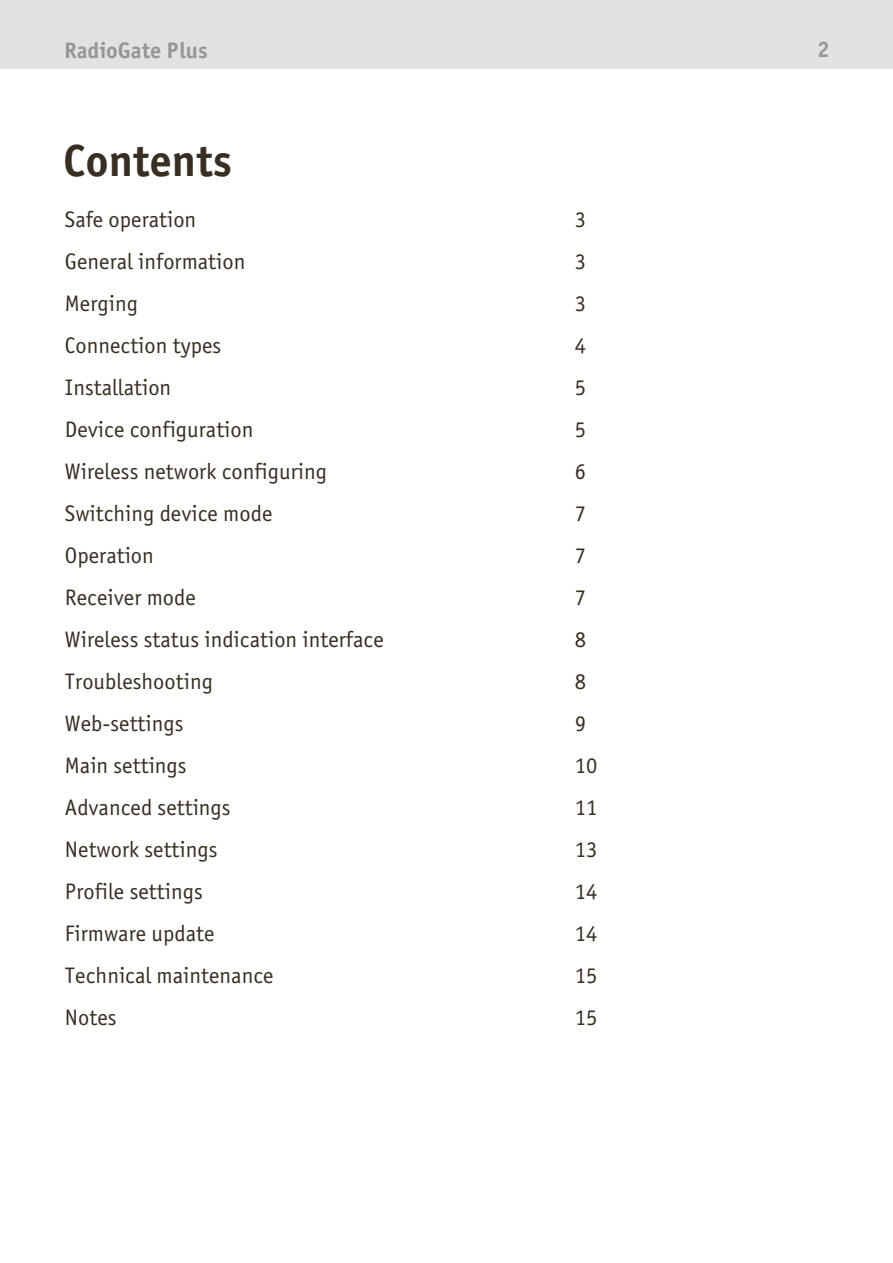
<style>
.page{position:relative;width:893px;height:1263px;background:#fff}
.page>*{position:absolute;margin:0;border:0;box-sizing:border-box;transform-origin:0 0}
.t1{font:700 45px "Officina Sans C";color:#382f22}
.t2{font:22.5px/42px "Officina Sans C";color:#382f22}
.t3{font:700 22.5px "Officina Sans C";color:#979695}
</style>
<div class="page">
<div style="left:0;top:0;width:893px;height:68px;background:#e3e2e3"></div>
<p class="t3" style="left:64px;top:38px;width:145px">RadioGate Plus</p>
<p class="t3" style="left:817px;top:37px;width:14px">2</p>
<h1 class="t1" style="left:63px;top:136px;width:170px">Contents</h1>
<p class="t2" style="left:65px;top:198px;width:320px">Safe operation<br>General information<br>Merging<br>Connection types<br>Installation<br>Device configuration<br>Wireless network configuring<br>Switching device mode<br>Operation<br>Receiver mode<br>Wireless status indication interface<br>Troubleshooting<br>Web-settings<br>Main settings<br>Advanced settings<br>Network settings<br>Profile settings<br>Firmware update<br>Technical maintenance<br>Notes</p>
<p class="t2" style="left:575px;top:198px;width:24px">3<br>3<br>3<br>4<br>5<br>5<br>6<br>7<br>7<br>7<br>8<br>8<br>9<br>10<br>11<br>13<br>14<br>14<br>15<br>15</p>
</div>
